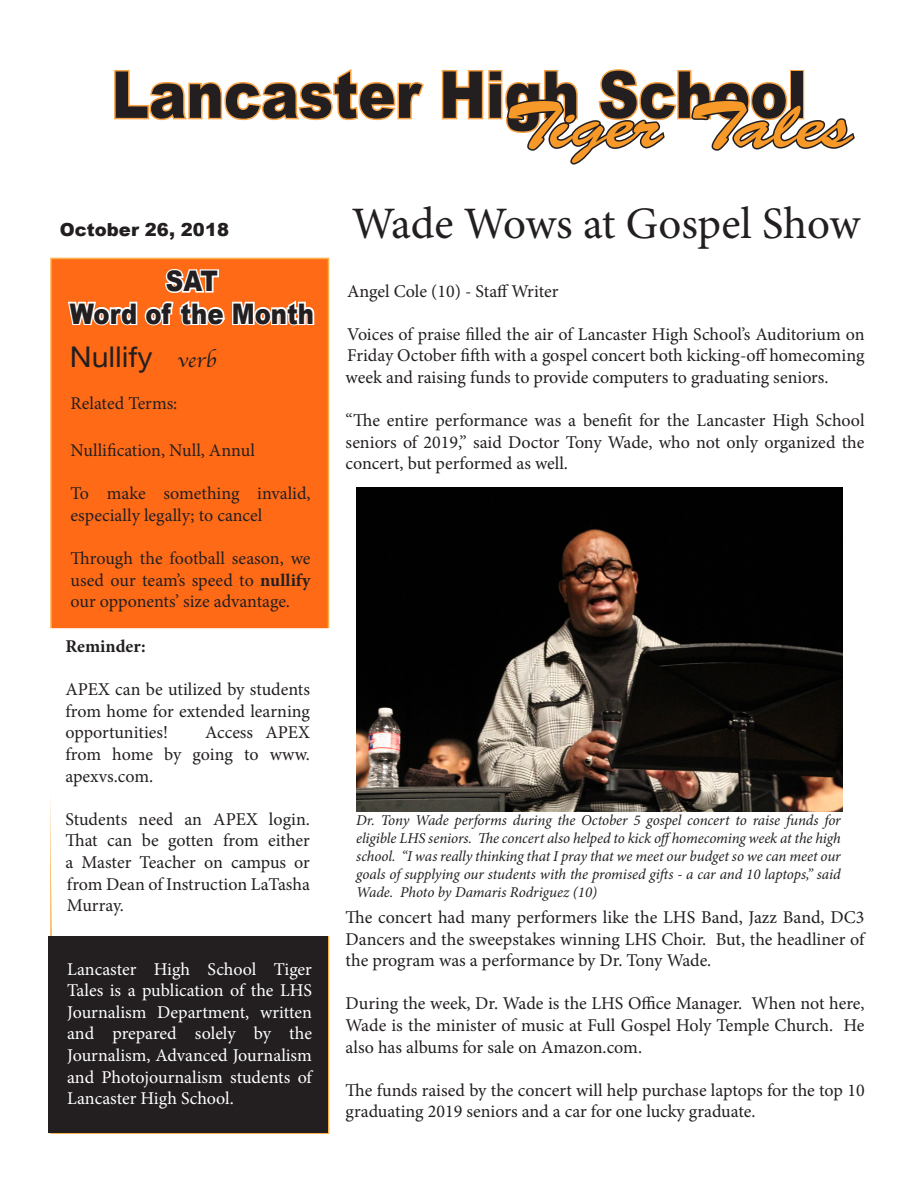
<style>
.page{position:relative;width:918px;height:1188px;background:#fff}
.page>*{position:absolute;margin:0;border:0;box-sizing:border-box;transform-origin:0 0}
.t1{font:65.55px "Brush Script Std";color:#f79929;scale:1.19 1}
.t2{font:900 64.8px "Arial";color:#231f20;scale:.87 1}
.t3{font:45px "Minion Pro";letter-spacing:-.005em;color:#231f20}
.t4{font:28.5px "Helvetica Neue";color:#231f20;scale:1.06 1}
.t5{font:900 28.35px "Arial";color:#231f20;scale:.86 1}
.t6{font:18px/21.6px "Minion Pro";letter-spacing:-.005em;color:#231f20;text-align:justify}
.t7{font:18px/21.6px "Minion Pro";letter-spacing:-.005em;color:#fff;text-align:justify}
.t8{font:900 18px "Arial";color:#231f20}
.t9{font:700 18px "Minion Pro";color:#231f20}
.t10{font:italic 15px/18px "Minion Pro";letter-spacing:-.005em;color:#231f20;text-align:justify}
.s1{font-family:"Apple Chancery";font-size:21px}
.s2{font-weight:700}
</style>
<div class="page">
<svg style="left:114px;top:69px;width:310px;height:52px"></svg>
<div style="left:50px;top:258px;width:279px;height:876px;background:#ff6a17;border:2px solid #fbb049"></div>
<svg style="left:441px;top:69px;width:414px;height:96px"></svg>
<svg style="left:68px;top:269px;width:247px;height:57px"></svg>
<div style="left:48px;top:936px;width:280px;height:196px;background:#231f20"></div>
<img style="left:356px;top:488px;width:486px;height:324px">
<div style="left:50px;top:628px;width:279px;height:308px;background:#fff"></div>
<p class="t2" style="left:112px;top:48px;width:800px">Lancaster High School</p>
<p class="t1" style="left:504px;top:89px;width:295px">Tiger Tales</p>
<p class="t8" style="left:60px;top:217px;width:171px">October 26, 2018</p>
<p class="t5" style="left:166px;top:260px;width:62px">SAT</p>
<p class="t5" style="left:70px;top:293px;width:286px">Word of the Month</p>
<p class="t4" style="left:70px;top:336px;width:140px">Nullify <span class="s1">verb</span></p>
<p class="t6" style="left:71px;top:393px;width:108px">Related Terms:</p>
<p class="t6" style="left:71px;top:440px;width:186px">Nullification, Null, Annul</p>
<p class="t6" style="left:71px;top:483px;width:241px">To make something invalid, especially legally; to cancel</p>
<p class="t6" style="left:71px;top:548px;width:242px">Through the football season, we used our team’s speed to <span class="s2">nullify </span>our opponents’ size advantage.</p>
<p class="t9" style="left:65px;top:634px;width:82px">Reminder:</p>
<p class="t6" style="left:65px;top:679px;width:246px">APEX can be utilized by students from home for extended learning opportunities!</p>
<p class="t6" style="left:65px;top:722px;width:246px;text-indent:140px">Access APEX from home by going to www. apexvs.com.</p>
<p class="t6" style="left:65px;top:808px;width:246px">Students need an APEX login.<br>That can be gotten from either a Master Teacher on campus or from Dean of Instruction LaTasha Murray.</p>
<p class="t7" style="left:67px;top:958px;width:246px">Lancaster High School Tiger Tales is a publication of the LHS Journalism Department, written and prepared solely by the Journalism, Advanced Journalism and Photojournalism students of Lancaster High School.</p>
<p class="t3" style="left:352px;top:193px;width:510px">Wade Wows at Gospel Show</p>
<p class="t6" style="left:347px;top:280px;width:213px">Angel Cole (10) - Staff Writer</p>
<p class="t6" style="left:346px;top:323px;width:521px">Voices of praise filled the air of Lancaster High School’s Auditorium on Friday October fifth with a gospel concert both kicking-off homecoming week and raising funds to provide computers to graduating seniors.</p>
<p class="t6" style="left:346px;top:410px;width:520px">“The entire performance was a benefit for the Lancaster High School seniors of 2019,” said Doctor Tony Wade, who not only organized the concert, but performed as well.</p>
<p class="t10" style="left:356px;top:812px;width:486px">Dr. Tony Wade performs during the October 5 gospel concert to raise funds for eligible LHS seniors. The concert also helped to kick offhomecoming week at the high school. “I was really thinking that I pray that we meet our budget so we can meet our goals of supplying our students with the promised gifts - a car and 10 laptops,” said Wade. Photo by Damaris Rodriguez (10)</p>
<p class="t6" style="left:346px;top:907px;width:521px">The concert had many performers like the LHS Band, Jazz Band, DC3<br>Dancers and the sweepstakes winning LHS Choir. But, the headliner of the program was a performance by Dr. Tony Wade.</p>
<p class="t6" style="left:346px;top:993px;width:520px">During the week, Dr. Wade is the LHS Office Manager. When not here, Wade is the minister of music at Full Gospel Holy Temple Church. He also has albums for sale on Amazon.com.</p>
<p class="t6" style="left:346px;top:1079px;width:521px">The funds raised by the concert will help purchase laptops for the top 10 graduating 2019 seniors and a car for one lucky graduate.</p>
</div>
